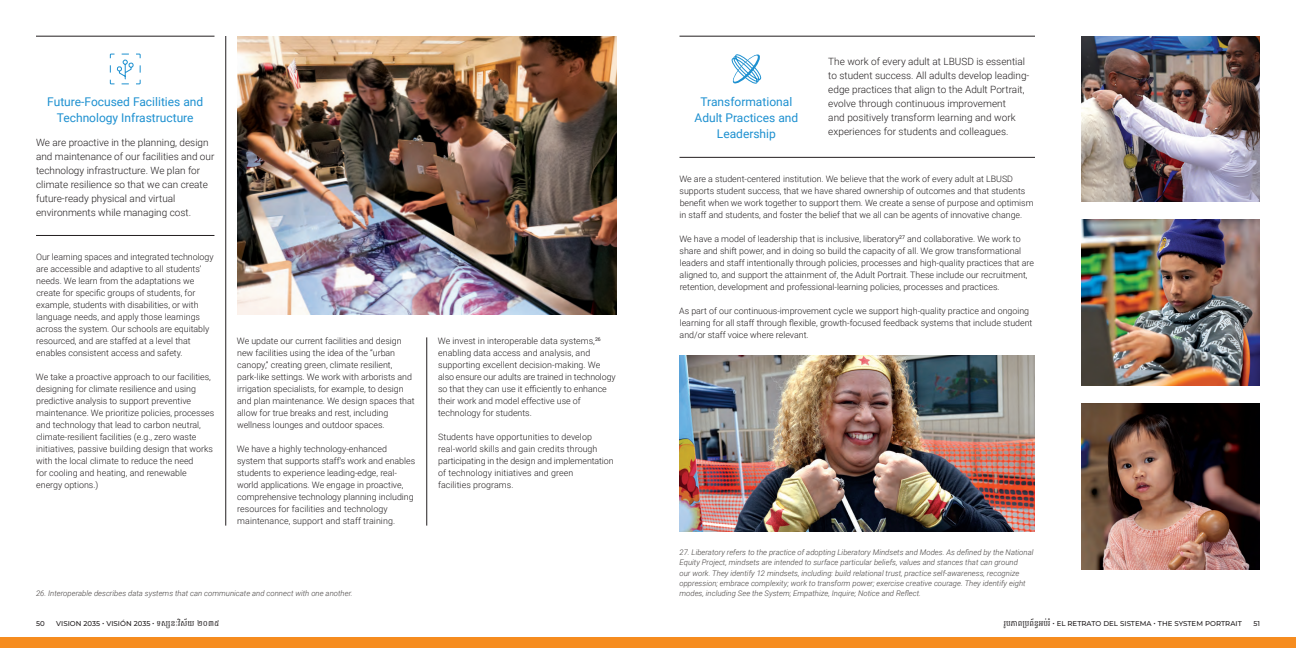
<style>
.page{position:relative;width:1296px;height:648px;background:#fff}
.page>*{position:absolute;margin:0;border:0;box-sizing:border-box;transform-origin:0 0}
.Element_title{font:12px/16px "Roboto";color:#1d90d0;text-align:center}
.Element_overview{font:300 10px/14px "Roboto";color:#231f20}
.Text{font:300 8.9px/12px "Roboto";color:#231f20}
.Text___rule_above{font:300 8.9px/12px "Roboto";color:#231f20}
.Definition{font:italic 300 7.8px/10.3px "Roboto";color:#44403f}
.t1{font:500 7px "Montserrat";letter-spacing:.005em;color:#231f20}
.s1{font-family:"Battambang";font-weight:400;font-size:7.8px}
</style>
<div class="page">
<div style="left:0;top:637px;width:1296px;height:11px;background:#f68c1f"></div>
<hr style="left:36px;top:235px;width:178px;height:1px;background:#231f20">
<img style="left:237px;top:36px;width:379px;height:279px">
<hr style="left:36px;top:36px;width:179px;height:1px;background:#231f20">
<hr style="left:226px;top:36px;width:1px;height:490px;background:#231f20">
<hr style="left:427px;top:337px;width:1px;height:189px;background:#231f20">
<svg style="left:109px;top:53px;width:32px;height:32px"></svg>
<img style="left:1081px;top:36px;width:179px;height:166px">
<img style="left:1081px;top:404px;width:179px;height:165px">
<img style="left:1081px;top:220px;width:179px;height:165px">
<img style="left:680px;top:356px;width:355px;height:175px">
<hr style="left:680px;top:157px;width:355px;height:1px;background:#231f20">
<hr style="left:680px;top:36px;width:355px;height:1px;background:#231f20">
<svg style="left:731px;top:54px;width:31px;height:30px"></svg>
<p class="Element_title" style="left:47px;top:93px;width:158px">Future-Focused Facilities and<br>Technology Infrastructure</p>
<p class="Element_overview" style="left:36px;top:135px;width:180px">We are proactive in the planning, design and maintenance of our facilities and our technology infrastructure. We plan for climate resilience so that we can create future-ready physical and virtual environments while managing cost.</p>
<p class="Text___rule_above" style="left:36px;top:250px;width:179px">Our learning spaces and integrated technology are accessible and adaptive to all students’ needs. We learn from the adaptations we create for specific groups of students, for example, students with disabilities, or with language needs, and apply those learnings across the system. Our schools are equitably resourced, and are staffed at a level that enables consistent access and safety.</p>
<p class="Text" style="left:36px;top:370px;width:180px">We take a proactive approach to our facilities, designing for climate resilience and using predictive analysis to support preventive maintenance. We prioritize policies, processes and technology that lead to carbon neutral, climate-resilient facilities (e.g., zero waste initiatives, passive building design that works with the local climate to reduce the need<br>for cooling and heating, and renewable energy options.)</p>
<p class="Text" style="left:237px;top:334px;width:179px">We update our current facilities and design new facilities using the idea of the “urban canopy,” creating green, climate resilient, park-like settings. We work with arborists and irrigation specialists, for example, to design and plan maintenance. We design spaces that allow for true breaks and rest, including wellness lounges and outdoor spaces.</p>
<p class="Text" style="left:237px;top:442px;width:180px">We have a highly technology-enhanced system that supports staff’s work and enables students to experience leading-edge, real&shy;world applications. We engage in proactive, comprehensive technology planning including resources for facilities and technology maintenance, support and staff training.</p>
<p class="Text" style="left:438px;top:334px;width:179px">We invest in interoperable data systems,<sup>26 </sup>enabling data access and analysis, and supporting excellent decision-making. We also ensure our adults are trained in technology so that they can use it efficiently to enhance their work and model effective use of technology for students.</p>
<p class="Text" style="left:438px;top:430px;width:177px">Students have opportunities to develop real-world skills and gain credits through participating in the design and implementation of technology initiatives and green<br>facilities programs.</p>
<p class="Definition" style="left:36px;top:588px;width:318px">26. Interoperable describes data systems that can communicate and connect with one another.</p>
<p class="Element_title" style="left:695px;top:93px;width:105px">Transformational<br>Adult Practices and<br>Leadership</p>
<p class="Element_overview" style="left:828px;top:54px;width:203px">The work of every adult at LBUSD is essential to student success. All adults develop leading&shy;edge practices that align to the Adult Portrait, evolve through continuous improvement<br>and positively transform learning and work experiences for students and colleagues.</p>
<p class="Text___rule_above" style="left:679px;top:172px;width:356px">We are a student-centered institution. We believe that the work of every adult at LBUSD supports student success, that we have shared ownership of outcomes and that students benefit when we work together to support them. We create a sense of purpose and optimism in staff and students, and foster the belief that we all can be agents of innovative change.</p>
<p class="Text" style="left:679px;top:232px;width:356px">We have a model of leadership that is inclusive, liberatory<sup>27</sup> and collaborative. We work to share and shift power, and in doing so build the capacity of all. We grow transformational leaders and staff intentionally through policies, processes and high-quality practices that are aligned to, and support the attainment of, the Adult Portrait. These include our recruitment, retention, development and professional-learning policies, processes and practices.</p>
<p class="Text" style="left:679px;top:304px;width:355px">As part of our continuous-improvement cycle we support high-quality practice and ongoing learning for all staff through flexible, growth-focused feedback systems that include student and/or staff voice where relevant.</p>
<p class="Definition" style="left:680px;top:547px;width:356px">27. Liberatory refers to the practice of adopting Liberatory Mindsets and Modes. As defined by the National Equity Project, mindsets are intended to surface particular beliefs, values and stances that can ground<br>our work. They identify 12 mindsets, including: build relational trust, practice self-awareness, recognize oppression; embrace complexity; work to transform power; exercise creative courage. They identify eight modes, including See the System; Empathize, Inquire; Notice and Reflect.</p>
<p class="t1" style="left:36px;top:618px;width:10px">50</p>
<p class="t1" style="left:56px;top:618px;width:165px">VISION 2035 • VISIÓN 2035 • <span class="s1">ទស្សសនៈៈវិិស័័យ ២០៣៥</span></p>
<p class="t1" style="left:1004px;top:618px;width:240px"><span class="s1">រូូបភាាពប្រព័័ន្ធធអប់់រំំ</span>• EL RETRATO DEL SISTEMA • THE SYSTEM PORTRAIT</p>
<p class="t1" style="left:1253px;top:618px;width:8px">51</p>
</div>
